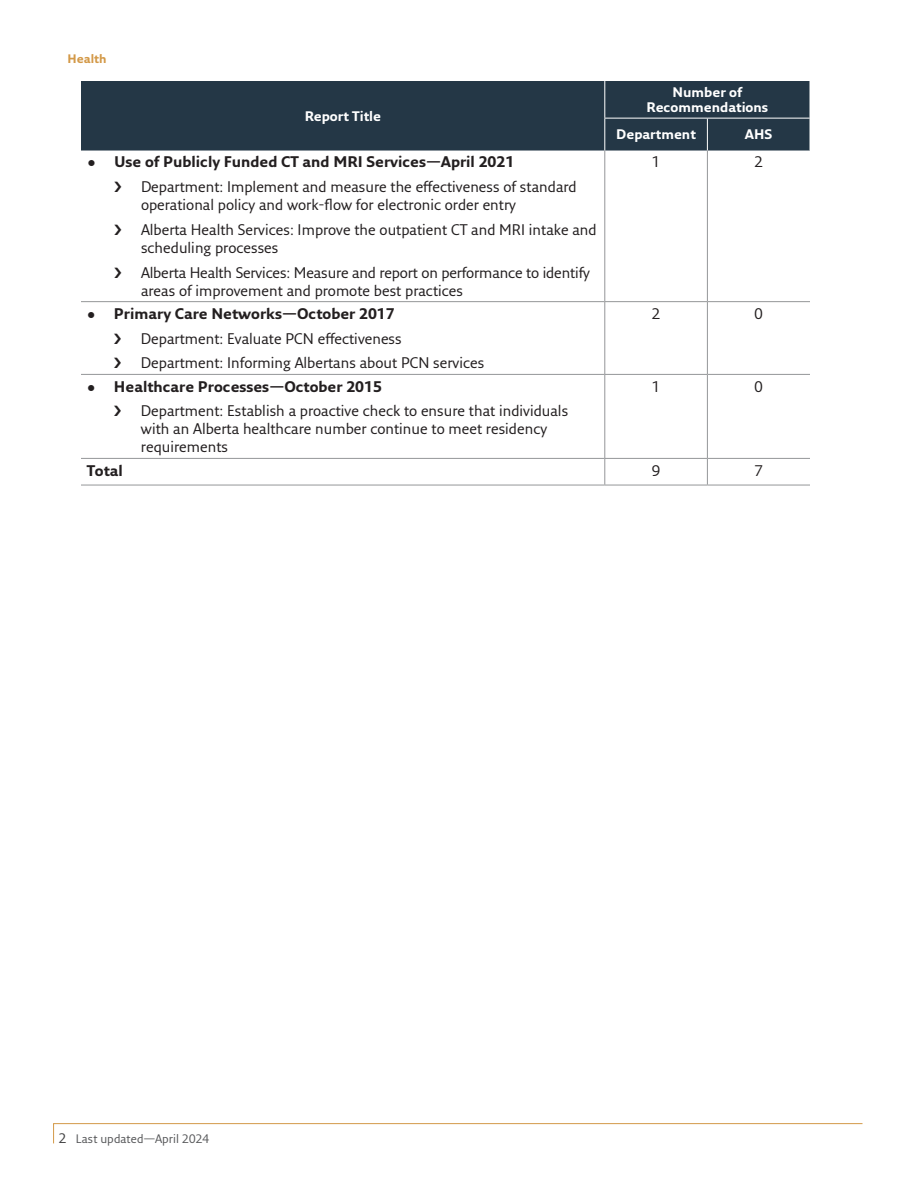
<style>
.page{position:relative;width:918px;height:1188px;background:#fff}
.page>*{position:absolute;margin:0;border:0;box-sizing:border-box;transform-origin:0 0}
.t1{font:15px/18px "Fresco Sans Pro";color:#231f20}
.t2{font:700 15px "Fresco Sans Pro";color:#231f20}
.t3{font:700 13.5px/15px "Fresco Sans Pro";color:#fff;text-align:center}
.t4{font:12px "Fresco Sans Pro";letter-spacing:.005em;color:#58595b}
.t5{font:700 12px "Fresco Sans Pro";color:#d39948}
.s1{font-size:13.5px;color:#414142}
</style>
<div class="page">
<svg style="left:53px;top:1123px;width:810px;height:21px"></svg>
<div style="left:81px;top:81px;width:729px;height:70px;background:#243746"></div>
<hr style="left:604px;top:118px;width:103px;height:1px;background:#fff">
<hr style="left:707px;top:118px;width:103px;height:1px;background:#fff">
<hr style="left:707px;top:118px;width:1px;height:33px;background:#fff">
<hr style="left:604px;top:81px;width:1px;height:37px;background:#fff">
<hr style="left:604px;top:118px;width:1px;height:33px;background:#fff">
<hr style="left:81px;top:301px;width:524px;height:1px;background:#949698">
<hr style="left:605px;top:301px;width:102px;height:1px;background:#949698">
<hr style="left:707px;top:301px;width:103px;height:1px;background:#949698">
<hr style="left:81px;top:374px;width:524px;height:1px;background:#949698">
<hr style="left:605px;top:374px;width:102px;height:1px;background:#949698">
<hr style="left:707px;top:374px;width:103px;height:1px;background:#949698">
<hr style="left:81px;top:458px;width:524px;height:1px;background:#949698">
<hr style="left:605px;top:458px;width:102px;height:1px;background:#949698">
<hr style="left:707px;top:458px;width:103px;height:1px;background:#949698">
<hr style="left:81px;top:485px;width:524px;height:1px;background:#949698">
<hr style="left:605px;top:485px;width:102px;height:1px;background:#949698">
<hr style="left:707px;top:485px;width:103px;height:1px;background:#949698">
<hr style="left:604px;top:151px;width:1px;height:150px;background:#949698">
<hr style="left:707px;top:151px;width:1px;height:150px;background:#949698">
<hr style="left:604px;top:302px;width:1px;height:72px;background:#949698">
<hr style="left:707px;top:302px;width:1px;height:72px;background:#949698">
<hr style="left:604px;top:375px;width:1px;height:83px;background:#949698">
<hr style="left:707px;top:375px;width:1px;height:83px;background:#949698">
<svg style="left:604px;top:459px;width:1px;height:26px"></svg>
<svg style="left:707px;top:459px;width:1px;height:26px"></svg>
<p class="t5" style="left:68px;top:51px;width:41px">Health</p>
<p class="t3" style="left:305px;top:108px;width:78px">Report Title</p>
<p class="t2" style="left:87px;top:153px;width:429px">• Use of Publicly Funded CT and MRI Services—April 2021</p>
<p class="t1" style="left:141px;top:177px;width:437px">Department: Implement and measure the effectiveness of standard operational policy and work-flow for electronic order entry</p>
<p class="t1" style="left:141px;top:220px;width:457px">Alberta Health Services: Improve the outpatient CT and MRI intake and scheduling processes</p>
<p class="t1" style="left:141px;top:263px;width:450px">Alberta Health Services: Measure and report on performance to identify areas of improvement and promote best practices</p>
<p class="t2" style="left:87px;top:304px;width:309px">• Primary Care Networks—October 2017</p>
<p class="t1" style="left:141px;top:326px;width:345px;line-height:24.8px">Department: Evaluate PCN effectiveness<br>Department: Informing Albertans about PCN services</p>
<p class="t2" style="left:87px;top:377px;width:296px">• Healthcare Processes—October 2015</p>
<p class="t1" style="left:141px;top:402px;width:429px">Department: Establish a proactive check to ensure that individuals with an Alberta healthcare number continue to meet residency requirements</p>
<p class="t3" style="left:647px;top:85px;width:123px">Number of<br>Recommendations</p>
<p class="t3" style="left:616px;top:127px;width:81px">Department</p>
<p class="t3" style="left:745px;top:127px;width:29px">AHS</p>
<p class="t1" style="left:652px;top:153px;width:10px">1</p>
<p class="t1" style="left:754px;top:153px;width:10px">2</p>
<p class="t1" style="left:652px;top:304px;width:10px">2</p>
<p class="t1" style="left:754px;top:304px;width:10px">0</p>
<p class="t1" style="left:652px;top:377px;width:10px">1</p>
<p class="t1" style="left:754px;top:377px;width:10px">0</p>
<p class="t2" style="left:87px;top:461px;width:37px">Total</p>
<p class="t1" style="left:652px;top:461px;width:10px">9</p>
<p class="t1" style="left:754px;top:461px;width:10px">7</p>
<p class="t4" style="left:59px;top:1131px;width:152px"><span class="s1">2</span> Last updated—April 2024</p>
</div>
